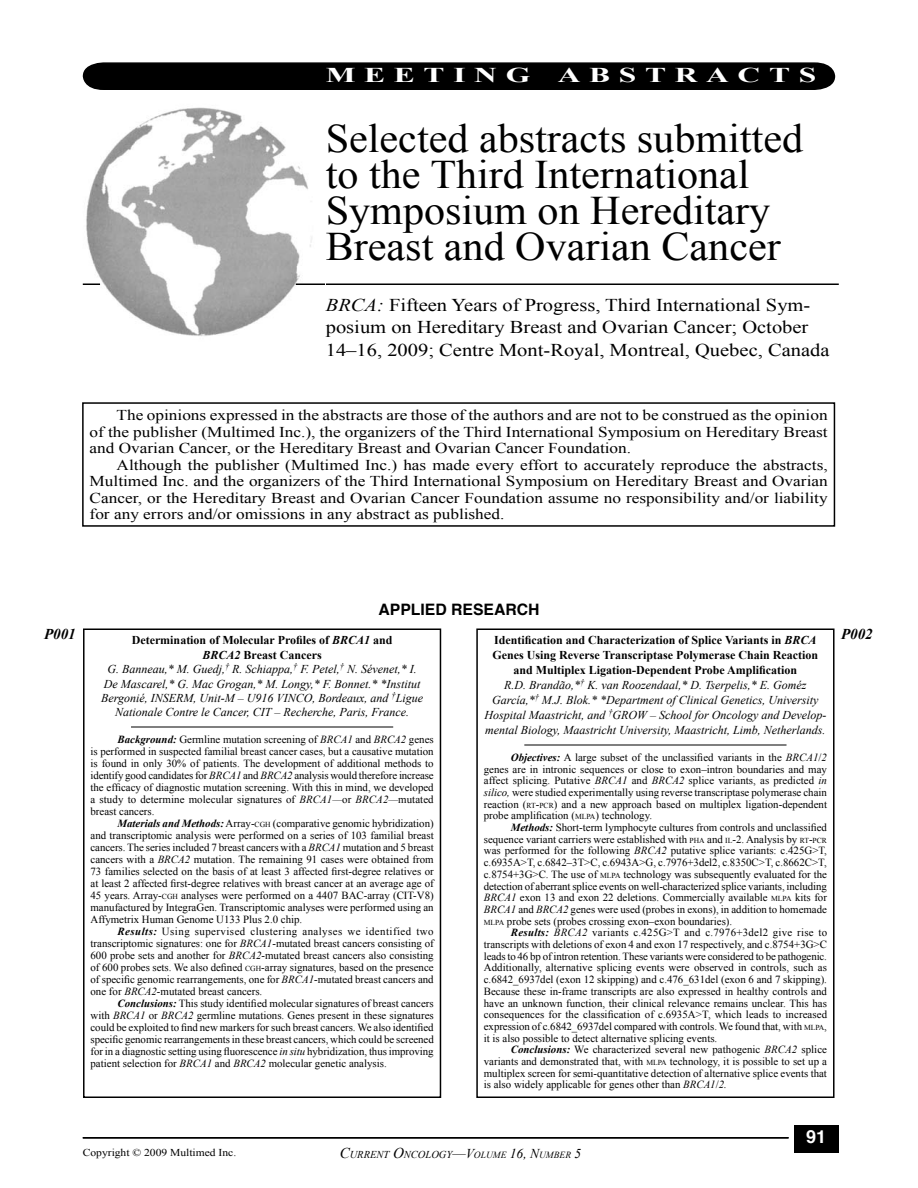
<style>
.page{position:relative;width:918px;height:1188px;background:#fff}
.page>*{position:absolute;margin:0;border:0;box-sizing:border-box;transform-origin:0 0}
.t1{font:40.5px/36px "Times New Roman";color:#000;scale:1.04 1}
.t2{font:700 21px "Times New Roman";letter-spacing:.275em;color:#fff;scale:1.5 1}
.t3{font:18px/22.5px "Times New Roman";color:#000;scale:1.14 1}
.t4{font:700 18px "Helvetica";color:#fff}
.t5{font:700 15.75px "Helvetica";color:#000}
.t6{font:15px/16.5px "Times New Roman";color:#000;text-align:justify;scale:1.15 1}
.t7{font:italic 700 15px "Times New Roman";color:#000}
.t8{font:italic 12px/15px "Times New Roman";color:#000;text-align:center}
.t9{font:10.8px/11.7px "Times New Roman";color:#000;text-align:justify}
.t10{font:italic 10.5px "Times New Roman";color:#000}
.t11{font:10.5px "Times New Roman";color:#000;scale:1.1 1}
.s1{font-style:italic}
.s2{font-weight:700;font-style:normal}
.s3{font-weight:700}
.s4{font-weight:700;font-style:italic}
.s5{font-size:7.65px}
.s6{font-style:inherit}
.s7{font-size:15px}
.s8{font-size:13.5px}
.s9{font-size:9.45px}
</style>
<div class="page">
<div style="left:795px;top:1125px;width:44px;height:28px;background:#000"></div>
<hr style="left:83px;top:1137px;width:706px;height:1px;background:#000">
<div style="left:82px;top:62px;width:754px;height:28px;background:#000"></div>
<hr style="left:83px;top:284px;width:756px;height:1px;background:#000">
<img style="left:82px;top:107px;width:243px;height:229px">
<svg style="left:83px;top:284px;width:17px;height:1px"></svg>
<svg style="left:296px;top:284px;width:29px;height:1px"></svg>
<div style="left:82px;top:402px;width:753px;height:125px;border:2px solid #000"></div>
<hr style="left:131px;top:727px;width:262px;height:1px;background:#000">
<div style="left:83px;top:628px;width:358px;height:470px;border:2px solid #000"></div>
<hr style="left:524px;top:745px;width:263px;height:1px;background:#000">
<div style="left:476px;top:628px;width:359px;height:470px;border:2px solid #000"></div>
<h2 class="t2" style="left:326px;top:60px;width:138px">MEETING</h2>
<h2 class="t2" style="left:558px;top:60px;width:174px">ABSTRACTS</h2>
<h1 class="t1" style="left:326px;top:120px;width:461px">Selected abstracts submitted to the Third International<br>Symposium on Hereditary<br>Breast and Ovarian Cancer</h1>
<h3 class="t3" style="left:326px;top:293px;width:443px"><span class="s1">BRCA:</span> Fifteen Years of Progress, Third International Sym&shy;posium on Hereditary Breast and Ovarian Cancer; October<br>14–16, 2009; Centre Mont-Royal, Montreal, Quebec, Canada</h3>
<p class="t6" style="left:90px;top:407px;width:643px;text-indent:27px">The opinions expressed in the abstracts are those of the authors and are not to be construed as the opinion of the publisher (Multimed Inc.), the organizers of the Third International Symposium on Hereditary Breast and Ovarian Cancer, or the Hereditary Breast and Ovarian Cancer Foundation.</p>
<p class="t6" style="left:90px;top:456px;width:643px;text-indent:27px">Although the publisher (Multimed Inc.) has made every effort to accurately reproduce the abstracts, Multimed Inc. and the organizers of the Third International Symposium on Hereditary Breast and Ovarian Cancer, or the Hereditary Breast and Ovarian Cancer Foundation assume no responsibility and/or liability for any errors and/or omissions in any abstract as published.</p>
<h3 class="t5" style="left:378px;top:599px;width:163px">APPLIED RESEARCH</h3>
<h3 class="t7" style="left:44px;top:623px;width:33px">P001</h3>
<h3 class="t7" style="left:841px;top:623px;width:33px">P002</h3>
<p class="t8" style="left:101px;top:633px;width:323px;line-height:14.4px"><span class="s2">Determination of Molecular Profiles of</span> <span class="s3">BRCA1</span> <span class="s2">and<br></span><span class="s3">BRCA2</span> <span class="s2">Breast Cancers<br></span>G. Banneau,* M. Guedj,<sup>†</sup> R. Schiappa,<sup>†</sup> F. Petel,<sup>†</sup> N. Sévenet,* I.<br>De Mascarel,* G. Mac Grogan,* M. Longy,* F. Bonnet.* *Institut Bergonié, INSERM, Unit-M – U916 VINCO, Bordeaux, and <sup>†</sup>Ligue Nationale Contre le Cancer, CIT – Recherche, Paris, France.</p>
<p class="t9" style="left:91px;top:733px;width:345px;text-indent:27px"><span class="s4">Background:</span> Germline mutation screening of <span class="s1">BRCA1</span> and <span class="s1">BRCA2</span> genes is performed in suspected familial breast cancer cases, but a causative mutation is found in only 30% of patients. The development of additional methods to identify good candidates for <span class="s1">BRCA1</span> and <span class="s1">BRCA2</span> analysis would therefore increase the efficacy of diagnostic mutation screening. With this in mind, we developed a study to determine molecular signatures of <span class="s1">BRCA1—</span>or <span class="s1">BRCA2—</span>mutated breast cancers.</p>
<p class="t9" style="left:91px;top:817px;width:345px;text-indent:27px"><span class="s4">Materials and Methods:</span> Array-<span class="s5">CGH</span> (comparative genomic hybridization) and transcriptomic analysis were performed on a series of 103 familial breast cancers. The series included 7 breast cancers with a <span class="s1">BRCA1</span> mutation and 5 breast cancers with a <span class="s1">BRCA2</span> mutation. The remaining 91 cases were obtained from 73 families selected on the basis of at least 3 affected first-degree relatives or at least 2 affected first-degree relatives with breast cancer at an average age of 45 years. Array-<span class="s5">CGH</span> analyses were performed on a 4407 BAC-array (CIT-V8) manufactured by IntegraGen. Transcriptomic analyses were performed using an Affymetrix Human Genome U133 Plus 2.0 chip.</p>
<p class="t9" style="left:91px;top:925px;width:345px;text-indent:27px"><span class="s4">Results:</span> Using supervised clustering analyses we identified two transcriptomic signatures: one for <span class="s1">BRCA1-</span>mutated breast cancers consisting of 600 probe sets and another for <span class="s1">BRCA2-</span>mutated breast cancers also consisting of 600 probes sets. We also defined <span class="s5">CGH</span>-array signatures, based on the presence of specific genomic rearrangements, one for <span class="s1">BRCA1-</span>mutated breast cancers and one for <span class="s1">BRCA2-</span>mutated breast cancers.</p>
<p class="t9" style="left:91px;top:997px;width:345px;text-indent:27px"><span class="s4">Conclusions:</span> This study identified molecular signatures of breast cancers with <span class="s1">BRCA1</span> or <span class="s1">BRCA2</span> germline mutations. Genes present in these signatures could be exploited to find new markers for such breast cancers. We also identified specific genomic rearrangements in these breast cancers, which could be screened for in a diagnostic setting using fluorescence <span class="s1">in situ</span> hybridization, thus improving patient selection for <span class="s1">BRCA1</span> and <span class="s1">BRCA2</span> molecular genetic analysis.</p>
<p class="t8" style="left:484px;top:632px;width:344px"><span class="s2">Identification and Characterization of Splice Variants in</span> <span class="s3">BRCA </span><span class="s2">Genes Using Reverse Transcriptase Polymerase Chain Reaction and Multiplex Ligation-Dependent Probe Amplification<br></span>R.D. Brandão,*<sup>†</sup> K. van Roozendaal,* D. Tserpelis,* E. Goméz García,*<sup>†</sup> M.J. Blok.* *Department of Clinical Genetics, University Hospital Maastricht, and <sup>†</sup>GROW – School for Oncology and Develop&shy;mental Biology, Maastricht University, Maastricht, Limb, Netherlands.</p>
<p class="t9" style="left:484px;top:751px;width:345px;text-indent:27px"><span class="s4">Objectives:</span> A large subset of the unclassified variants in the <span class="s1">BRCA1</span>/<span class="s1">2 </span>genes are in intronic sequences or close to exon–intron boundaries and may affect splicing. Putative <span class="s1">BRCA1</span> and <span class="s1">BRCA2</span> splice variants, as predicted <span class="s1">in silico,</span> were studied experimentally using reverse transcriptase polymerase chain reaction (<span class="s5">RT</span><span class="s6">-</span><span class="s5">PCR</span>) and a new approach based on multiplex ligation-dependent probe amplification (<span class="s5">MLPA</span>) technology.</p>
<p class="t9" style="left:484px;top:821px;width:345px;text-indent:27px"><span class="s4">Methods:</span> Short-term lymphocyte cultures from controls and unclassified sequence variant carriers were established with <span class="s5">PHA</span> and <span class="s5">IL</span>-2. Analysis by <span class="s5">RT</span><span class="s6">-</span><span class="s5">PCR </span>was performed for the following <span class="s1">BRCA2</span> putative splice variants: c.425G&gt;T, c.6935A&gt;T, c.6842–3T&gt;C, c.6943A&gt;G, c.7976+3del2, c.8350C&gt;T, c.8662C&gt;T, c.8754+3G&gt;C. The use of <span class="s5">MLPA</span> technology was subsequently evaluated for the detection of aberrant splice events on well-characterized splice variants, including <span class="s1">BRCA1</span> exon 13 and exon 22 deletions. Commercially available <span class="s5">MLPA</span> kits for <span class="s1">BRCA1</span> and <span class="s1">BRCA2</span> genes were used (probes in exons), in addition to homemade <span class="s5">MLPA</span> probe sets (probes crossing exon–exon boundaries).</p>
<p class="t9" style="left:484px;top:927px;width:345px;text-indent:27px"><span class="s4">Results:</span> <span class="s1">BRCA2</span> variants c.425G&gt;T and c.7976+3del2 give rise to transcripts with deletions of exon 4 and exon 17 respectively, and c.8754+3G&gt;C leads to 46 bp of intron retention. These variants were considered to be pathogenic.<br>Additionally, alternative splicing events were observed in controls, such as c.6842_6937del (exon 12 skipping) and c.476_631del (exon 6 and 7 skipping).<br>Because these in-frame transcripts are also expressed in healthy controls and have an unknown function, their clinical relevance remains unclear. This has consequences for the classification of c.6935A&gt;T, which leads to increased expression of c.6842_6937del compared with controls. We found that, with <span class="s5">MLPA</span>, it is also possible to detect alternative splicing events.</p>
<p class="t9" style="left:484px;top:1044px;width:345px;text-indent:27px"><span class="s4">Conclusions:</span> We characterized several new pathogenic <span class="s1">BRCA2</span> splice variants and demonstrated that, with <span class="s5">MLPA</span> technology, it is possible to set up a multiplex screen for semi-quantitative detection of alternative splice events that is also widely applicable for genes other than <span class="s1">BRCA1</span>/<span class="s1">2.</span></p>
<p class="t11" style="left:83px;top:1146px;width:141px">Copyright © 2009 Multimed Inc.</p>
<p class="t10" style="left:340px;top:1147px;width:243px"><span class="s7">C</span>URRENT <span class="s7">O</span>NCOLOGY<span class="s7">—</span><span class="s8">V</span><span class="s9">OLUME</span> <span class="s8">16, N</span><span class="s9">UMBER</span> <span class="s8">5</span></p>
<h3 class="t4" style="left:806px;top:1125px;width:22px">91</h3>
</div>
